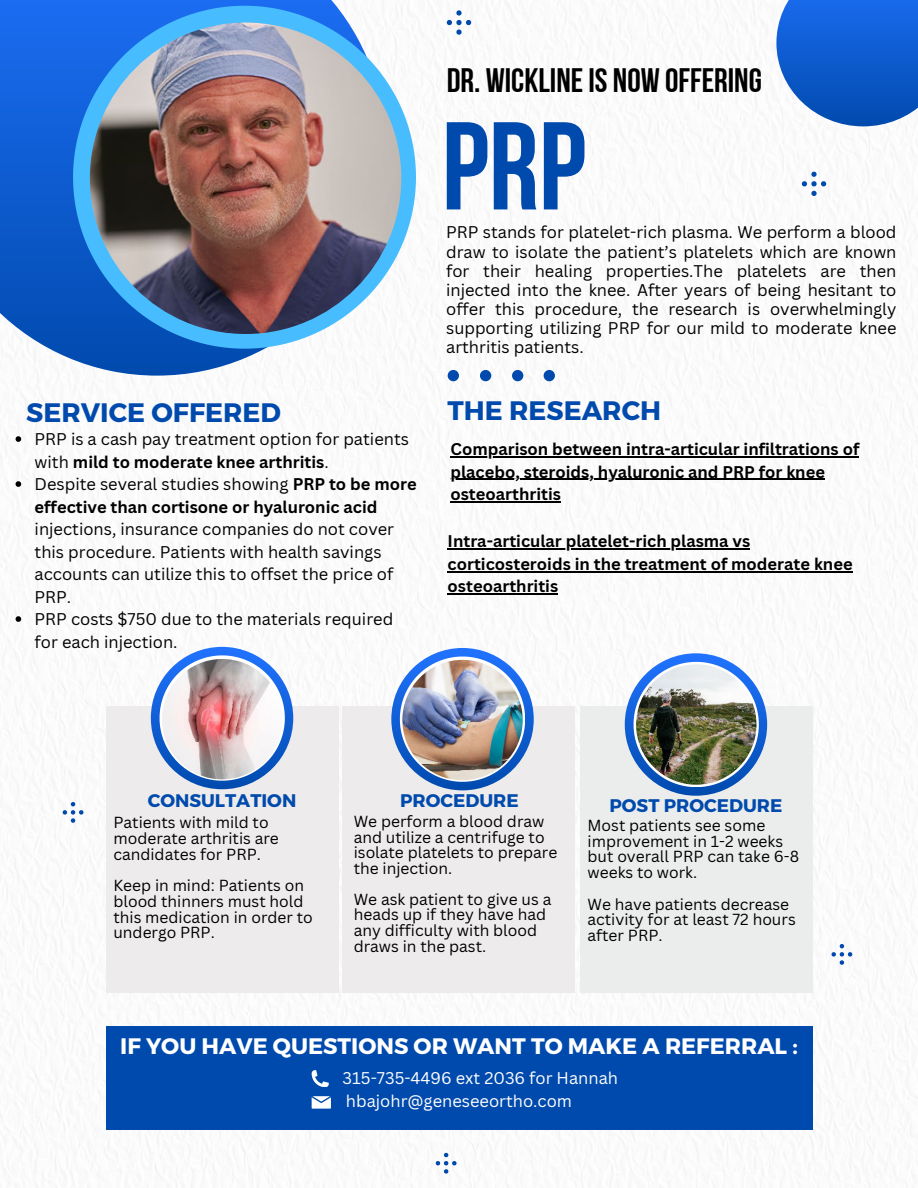
<style>
.page{position:relative;width:918px;height:1188px;background:#fff}
.page>*{position:absolute;margin:0;border:0;box-sizing:border-box;transform-origin:0 0}
.t1{font:124.65px "Bebas Neue Cyrillic";color:#004aad}
.t2{font:33.9px "Bebas Neue Cyrillic";color:#000}
.t3{font:700 26.7px "Montserrat";color:#004aad}
.t4{font:700 22.35px "Montserrat";color:#fff}
.t5{font:700 18.3px "Montserrat";color:#004aad}
.t6{font:16.5px/19px "Canva Sans";color:#000;text-align:justify}
.t7{font:700 16.5px/22.5px "Canva Sans";color:#000}
.t8{font:16.5px/23.2px "Canva Sans";color:#fff}
.t9{font:15.6px/15.8px "Canva Sans";color:#000}
.s1{font-weight:400}
</style>
<div class="page">
<img style="left:0;top:0;width:918px;height:1188px">
<svg style="left:0;top:0;width:385px;height:376px"></svg>
<svg style="left:73px;top:6px;width:343px;height:343px"></svg>
<img style="left:90px;top:23px;width:311px;height:311px;border-radius:50%">
<svg style="left:776px;top:0;width:142px;height:126px;background:#296dd4"></svg>
<div style="left:448px;top:370px;width:11px;height:11px;background:#004aad;border-radius:50%"></div>
<div style="left:106px;top:706px;width:232px;height:286px;background:#edebeb"></div>
<svg style="left:151px;top:647px;width:142px;height:142px;background:#1561d6"></svg>
<div style="left:343px;top:706px;width:232px;height:286px;background:#edebeb"></div>
<svg style="left:391px;top:648px;width:143px;height:142px;background:#1a65d7"></svg>
<div style="left:580px;top:706px;width:233px;height:286px;background:#ebeded"></div>
<svg style="left:625px;top:653px;width:142px;height:143px;background:#1a65d7"></svg>
<div style="left:106px;top:1026px;width:706px;height:104px;background:#004aad"></div>
<div style="left:480px;top:370px;width:11px;height:11px;background:#004aad;border-radius:50%"></div>
<div style="left:512px;top:370px;width:11px;height:11px;background:#004aad;border-radius:50%"></div>
<div style="left:544px;top:370px;width:11px;height:11px;background:#004aad;border-radius:50%"></div>
<svg style="left:400px;top:657px;width:125px;height:124px"></svg>
<svg style="left:160px;top:655px;width:124px;height:125px"></svg>
<svg style="left:634px;top:662px;width:124px;height:125px"></svg>
<svg style="left:312px;top:1096px;width:19px;height:13px"></svg>
<svg style="left:312px;top:1070px;width:17px;height:17px"></svg>
<img style="left:162px;top:659px;width:120px;height:120px;border-radius:50%">
<img style="left:636px;top:664px;width:120px;height:121px;border-radius:50%">
<img style="left:402px;top:660px;width:121px;height:120px;border-radius:50%">
<svg style="left:447px;top:10px;width:24px;height:25px"></svg>
<svg style="left:802px;top:172px;width:24px;height:24px"></svg>
<svg style="left:63px;top:802px;width:20px;height:21px"></svg>
<svg style="left:832px;top:944px;width:20px;height:21px"></svg>
<svg style="left:436px;top:1153px;width:21px;height:21px"></svg>
<svg style="left:16px;top:436px;width:5px;height:6px"></svg>
<svg style="left:16px;top:481px;width:5px;height:6px"></svg>
<svg style="left:16px;top:616px;width:5px;height:6px"></svg>
<hr style="left:450px;top:456px;width:409px;height:1px;background:#000">
<hr style="left:450px;top:479px;width:375px;height:1px;background:#000">
<hr style="left:450px;top:501px;width:111px;height:1px;background:#000">
<hr style="left:448px;top:549px;width:302px;height:1px;background:#000">
<hr style="left:448px;top:571px;width:405px;height:1px;background:#000">
<hr style="left:448px;top:594px;width:110px;height:1px;background:#000">
<h2 class="t2" style="left:447px;top:62px;width:317px">DR. WICKLINE IS NOW OFFERING</h2>
<h1 class="t1" style="left:442px;top:98px;width:146px">PRP</h1>
<p class="t6" style="left:446px;top:223px;width:452px">PRP stands for platelet-rich plasma. We perform a blood draw to isolate the patient’s platelets which are known for their healing properties.The platelets are then injected into the knee. After years of being hesitant to offer this procedure, the research is overwhelmingly supporting utilizing PRP for our mild to moderate knee arthritis patients.</p>
<h3 class="t3" style="left:26px;top:396px;width:256px">SERVICE OFFERED</h3>
<h3 class="t3" style="left:448px;top:394px;width:215px">THE RESEARCH</h3>
<p class="t7" style="left:35px;top:428px;width:384px"><span class="s1">PRP is a cash pay treatment option for patients with</span> mild to moderate knee arthritis<span class="s1">.<br>Despite several studies showing</span> PRP to be more effective than cortisone or hyaluronic acid</p>
<p class="t6" style="left:35px;top:518px;width:361px;line-height:22.5px;text-align:left">injections, insurance companies do not cover this procedure. Patients with health savings accounts can utilize this to offset the price of PRP.<br>PRP costs $750 due to the materials required for each injection.</p>
<p class="t7" style="left:450px;top:438px;width:410px">Comparison between intra-articular infiltrations of placebo, steroids, hyaluronic and PRP for knee osteoarthritis</p>
<p class="t7" style="left:448px;top:530px;width:407px">Intra-articular platelet-rich plasma vs corticosteroids in the treatment of moderate knee osteoarthritis</p>
<p class="t5" style="left:148px;top:789px;width:150px">CONSULTATION</p>
<p class="t9" style="left:113px;top:815px;width:167px">Patients with mild to moderate arthritis are candidates for PRP.</p>
<p class="t9" style="left:113px;top:878px;width:201px">Keep in mind: Patients on blood thinners must hold this medication in order to undergo PRP.</p>
<p class="t5" style="left:400px;top:789px;width:120px">PROCEDURE</p>
<p class="t9" style="left:354px;top:813px;width:205px">We perform a blood draw and utilize a centrifuge to isolate platelets to prepare the injection.</p>
<p class="t9" style="left:354px;top:891px;width:199px">We ask patient to give us a heads up if they have had any difficulty with blood draws in the past.</p>
<p class="t5" style="left:610px;top:794px;width:174px">POST PROCEDURE</p>
<p class="t9" style="left:588px;top:817px;width:213px">Most patients see some improvement in 1-2 weeks but overall PRP can take 6-8 weeks to work.</p>
<p class="t9" style="left:588px;top:896px;width:210px">We have patients decrease activity for at least 72 hours after PRP.</p>
<h3 class="t4" style="left:120px;top:1033px;width:679px">IF YOU HAVE QUESTIONS OR WANT TO MAKE A REFERRAL :</h3>
<p class="t8" style="left:343px;top:1067px;width:277px">315-735-4496 ext 2036 for Hannah hbajohr@geneseeortho.com</p>
</div>
